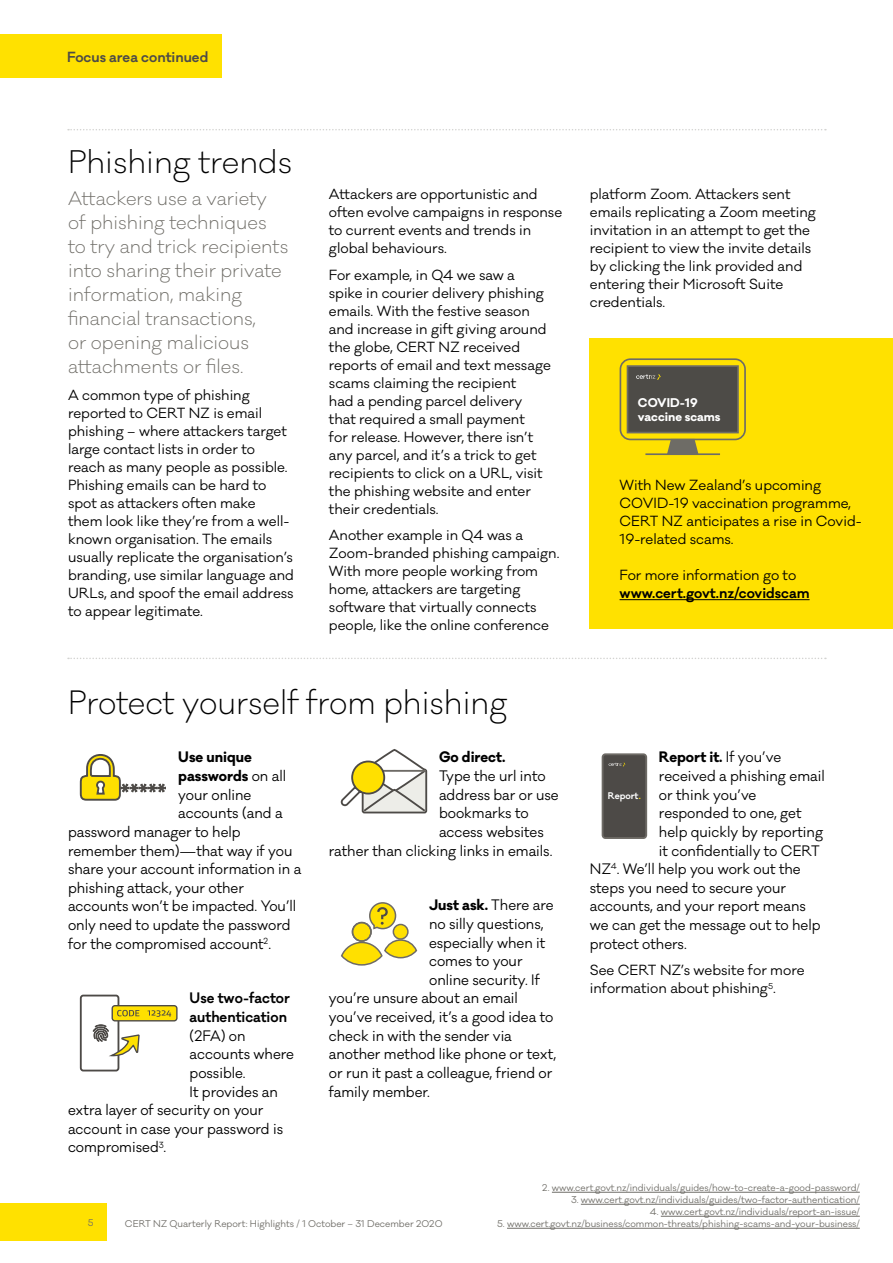
<style>
.page{position:relative;width:893px;height:1263px;background:#fff}
.page>*{position:absolute;margin:0;border:0;box-sizing:border-box;transform-origin:0 0}
.Sub_header{font:300 31.05px "Galano Classic";color:#000}
.Sub_header-2{font:300 30px "Galano Classic";color:#000}
.Pull_out_grey{font:300 18px/24px "Galano Classic";color:#6e6c66}
.Body{font:13.95px "Galano Classic";color:#000}
.Body-2{font:700 13.95px "Galano Classic";color:#000}
.Body-3{font:600 13.95px "Galano Classic";color:#000}
.Body-4{font:13.5px/18px "Galano Classic";color:#000}
.Body-5{font:600 13.5px/18px "Galano Classic";color:#000}
.t1{font:600 13.5px "Galano Classic";color:#4d4b47}
.Body-6{font:700 11.55px/14px "Galano Classic";color:#fff}
.Body-7{font:9px "Galano Classic";color:#6e6c66}
.t2{font:600 8.85px "Galano Classic";color:#fff}
.s1{font-weight:400}
.s2{color:#ffe000}
</style>
<div class="page">
<div style="left:0;top:34px;width:221px;height:43px;background:#ffe100"></div>
<svg style="left:79px;top:754px;width:87px;height:47px"></svg>
<div style="left:80px;top:995px;width:39px;height:76px;border:2px solid #4d4a47;border-radius:3px"></div>
<div style="left:112px;top:1006px;width:65px;height:15px;background:#ffe000;border-radius:3px"></div>
<div style="left:112px;top:1005px;width:66px;height:16px;border:1px solid #4d4a47;border-radius:3px"></div>
<svg style="left:93px;top:1003px;width:48px;height:69px"></svg>
<svg style="left:148px;top:1010px;width:23px;height:7px"></svg>
<svg style="left:340px;top:749px;width:88px;height:64px"></svg>
<div style="left:352px;top:922px;width:19px;height:19px;background:#ffe000;border-radius:50%"></div>
<div style="left:393px;top:924px;width:15px;height:15px;background:#ffe000;border-radius:50%"></div>
<div style="left:393px;top:924px;width:16px;height:16px;border:2px solid #6e6b66;border-radius:50%"></div>
<svg style="left:341px;top:938px;width:77px;height:28px"></svg>
<div style="left:352px;top:922px;width:20px;height:20px;border:2px solid #6e6b66;border-radius:50%"></div>
<svg style="left:368px;top:902px;width:29px;height:28px"></svg>
<div style="left:603px;top:754px;width:43px;height:84px;background:#4d4a47;border-radius:3px"></div>
<div style="left:602px;top:753px;width:45px;height:86px;border:2px solid #6e6b66;border-radius:3px"></div>
<svg style="left:609px;top:763px;width:16px;height:3px"></svg>
<div style="left:590px;top:338px;width:303px;height:290px;background:#ffe100"></div>
<hr style="left:620px;top:599px;width:190px;height:1px;background:#000">
<div style="left:620px;top:358px;width:126px;height:82px;border:2px solid #6e6c66;border-radius:10px"></div>
<div style="left:627px;top:365px;width:112px;height:68px;background:#4d4b47;border:2px solid #6e6c66"></div>
<svg style="left:667px;top:439px;width:31px;height:14px"></svg>
<hr style="left:645px;top:453px;width:75px;height:2px;background:#6e6c66">
<svg style="left:636px;top:374px;width:25px;height:6px"></svg>
<svg style="left:68px;top:129px;width:758px;height:1px"></svg>
<svg style="left:68px;top:658px;width:758px;height:1px"></svg>
<hr style="left:552px;top:1192px;width:308px;height:1px;background:#6e6c66">
<hr style="left:581px;top:1204px;width:279px;height:1px;background:#6e6c66">
<hr style="left:661px;top:1216px;width:199px;height:1px;background:#6e6c66">
<hr style="left:507px;top:1228px;width:353px;height:1px;background:#6e6c66">
<div style="left:0;top:1203px;width:106px;height:38px;background:#ffe100"></div>
<p class="t1" style="left:67px;top:48px;width:143px">Focus area continued</p>
<p class="Sub_header-2" style="left:68px;top:142px;width:226px">Phishing trends</p>
<p class="Pull_out_grey" style="left:68px;top:187px;width:222px">Attackers use a variety of phishing techniques to try and trick recipients into sharing their private information, making financial transactions,<br>or opening malicious attachments or files.</p>
<p class="Body-4" style="left:68px;top:386px;width:227px">A common type of phishing reported to CERT NZ is email phishing – where attackers target large contact lists in order to reach as many people as possible.<br>Phishing emails can be hard to spot as attackers often make<br>them look like they’re from a well&shy;known organisation. The emails usually replicate the organisation’s branding, use similar language and<br>URLs, and spoof the email address to appear legitimate.</p>
<p class="Body-4" style="left:329px;top:185px;width:235px">Attackers are opportunistic and often evolve campaigns in response to current events and trends in global behaviours.</p>
<p class="Body-4" style="left:329px;top:266px;width:223px">For example, in Q4 we saw a spike in courier delivery phishing emails. With the festive season and increase in gift giving around the globe, CERT NZ received reports of email and text message scams claiming the recipient<br>had a pending parcel delivery that required a small payment<br>for release. However, there isn’t any parcel, and it’s a trick to get recipients to click on a URL, visit the phishing website and enter their credentials.</p>
<p class="Body-4" style="left:329px;top:526px;width:232px">Another example in Q4 was a<br>Zoom-branded phishing campaign.<br>With more people working from home, attackers are targeting software that virtually connects people, like the online conference</p>
<p class="Sub_header" style="left:68px;top:682px;width:441px">Protect yourself from phishing</p>
<p class="Body-2" style="left:178px;top:748px;width:75px">Use unique</p>
<p class="Body-2" style="left:178px;top:766px;width:109px">passwords <span class="s1">on all</span></p>
<p class="Body" style="left:178px;top:785px;width:75px">your online</p>
<p class="Body" style="left:178px;top:804px;width:106px">accounts (and a</p>
<p class="Body" style="left:68px;top:823px;width:174px">password manager to help</p>
<p class="Body" style="left:68px;top:841px;width:226px">remember them)—that way if you</p>
<p class="Body" style="left:68px;top:860px;width:235px">share your account information in a</p>
<p class="Body" style="left:68px;top:878px;width:177px">phishing attack, your other</p>
<p class="Body" style="left:68px;top:897px;width:230px">accounts won’t be impacted. You’ll</p>
<p class="Body" style="left:68px;top:916px;width:224px">only need to update the password</p>
<p class="Body" style="left:68px;top:934px;width:205px">for the compromised account<sup>2</sup>.</p>
<p class="Body-3" style="left:190px;top:989px;width:102px">Use two-factor</p>
<p class="Body-3" style="left:190px;top:1007px;width:99px">authentication</p>
<p class="Body" style="left:190px;top:1026px;width:57px">(2FA) on</p>
<p class="Body" style="left:190px;top:1045px;width:106px">accounts where</p>
<p class="Body" style="left:190px;top:1064px;width:57px">possible.</p>
<p class="Body" style="left:190px;top:1082px;width:90px">It provides an</p>
<p class="Body" style="left:68px;top:1101px;width:197px">extra layer of security on your</p>
<p class="Body" style="left:68px;top:1119px;width:217px">account in case your password is</p>
<p class="Body" style="left:68px;top:1138px;width:100px">compromised<sup>3</sup>.</p>
<p class="Body-2" style="left:439px;top:748px;width:68px">Go direct.</p>
<p class="Body" style="left:439px;top:767px;width:108px">Type the url into</p>
<p class="Body" style="left:439px;top:785px;width:121px">address bar or use</p>
<p class="Body" style="left:439px;top:804px;width:91px">bookmarks to</p>
<p class="Body" style="left:439px;top:823px;width:106px">access websites</p>
<p class="Body" style="left:329px;top:841px;width:225px">rather than clicking links in emails.</p>
<p class="Body-2" style="left:429px;top:896px;width:126px">Just ask. <span class="s1">There are</span></p>
<p class="Body" style="left:429px;top:915px;width:116px">no silly questions,</p>
<p class="Body" style="left:429px;top:933px;width:118px">especially when it</p>
<p class="Body" style="left:429px;top:952px;width:95px">comes to your</p>
<p class="Body" style="left:429px;top:970px;width:112px">online security. If</p>
<p class="Body" style="left:329px;top:989px;width:191px">you’re unsure about an email</p>
<p class="Body" style="left:329px;top:1008px;width:226px">you’ve received, it’s a good idea to</p>
<p class="Body" style="left:329px;top:1026px;width:184px">check in with the sender via</p>
<p class="Body" style="left:329px;top:1045px;width:229px">another method like phone or text,</p>
<p class="Body" style="left:329px;top:1064px;width:225px">or run it past a colleague, friend or</p>
<p class="Body" style="left:329px;top:1082px;width:103px">family member.</p>
<p class="Body-4" style="left:590px;top:185px;width:228px">platform Zoom. Attackers sent emails replicating a Zoom meeting invitation in an attempt to get the recipient to view the invite details by clicking the link provided and entering their Microsoft Suite credentials.</p>
<p class="Body-6" style="left:638px;top:395px;width:84px">COVID-19 vaccine scams</p>
<p class="Body-4" style="left:620px;top:476px;width:244px">With New Zealand’s upcoming<br>COVID-19 vaccination programme,<br>CERT NZ anticipates a rise in Covid-<br>19-related scams.</p>
<p class="Body-5" style="left:620px;top:566px;width:191px"><span class="s1">For more information go to </span>www.cert.govt.nz/covidscam</p>
<p class="Body-2" style="left:659px;top:748px;width:124px">Report it. <span class="s1">If you’ve</span></p>
<p class="Body" style="left:659px;top:767px;width:167px">received a phishing email</p>
<p class="Body" style="left:659px;top:785px;width:99px">or think you’ve</p>
<p class="Body" style="left:659px;top:804px;width:144px">responded to one, get</p>
<p class="Body" style="left:659px;top:823px;width:166px">help quickly by reporting</p>
<p class="Body" style="left:659px;top:841px;width:162px">it confidentially to CERT</p>
<p class="Body" style="left:590px;top:860px;width:212px">NZ<sup>4</sup>. We’ll help you work out the</p>
<p class="Body" style="left:590px;top:878px;width:198px">steps you need to secure your</p>
<p class="Body" style="left:590px;top:897px;width:218px">accounts, and your report means</p>
<p class="Body" style="left:590px;top:916px;width:232px">we can get the message out to help</p>
<p class="Body" style="left:590px;top:934px;width:98px">protect others.</p>
<p class="Body-4" style="left:590px;top:962px;width:216px">See CERT NZ’s website for more information about phishing<sup>5</sup>.</p>
<p class="t2" style="left:608px;top:789px;width:34px">Report<span class="s2">.</span></p>
<p class="Body-7" style="left:542px;top:1182px;width:319px">2. www.cert.govt.nz/individuals/guides/how-to-create-a-good-password/</p>
<p class="Body-7" style="left:571px;top:1194px;width:290px">3. www.cert.govt.nz/individuals/guides/two-factor-authentication/</p>
<p class="Body-7" style="left:650px;top:1206px;width:211px">4. www.cert.govt.nz/individuals/report-an-issue/</p>
<p class="Body-7" style="left:88px;top:1217px;width:7px">5</p>
<p class="Body-7" style="left:125px;top:1218px;width:319px">CERT NZ Quarterly Report: Highlights / 1 October – 31 December 2020</p>
<p class="Body-7" style="left:497px;top:1218px;width:364px">5. www.cert.govt.nz/business/common-threats/phishing-scams-and-your-business/</p>
</div>
